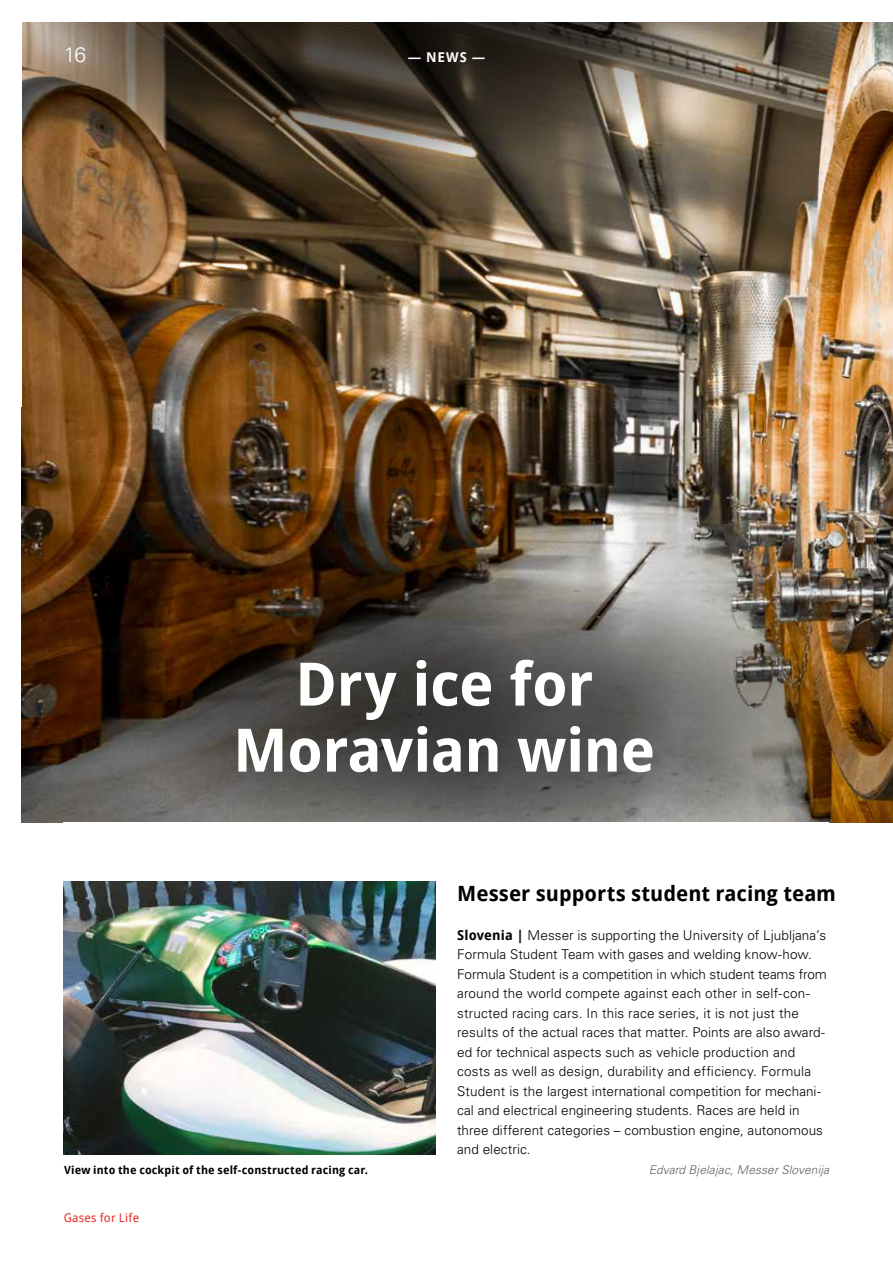
<style>
.page{position:relative;width:893px;height:1263px;background:#fff}
.page>*{position:absolute;margin:0;border:0;box-sizing:border-box;transform-origin:0 0}
.t1{font:700 60px/66px "Droid Sans";letter-spacing:-.01em;color:#fff;text-align:center}
.t2{font:700 21px "Droid Sans";color:#000}
.t3{font:300 21px "Univers CE";color:#fff}
.t4{font:300 13.5px/19.5px "Univers CE";letter-spacing:.005em;color:#000}
.t5{font:700 13.5px "Droid Sans";color:#fff}
.t6{font:italic 300 12px "Univers CE";letter-spacing:.01em;color:#626261}
.t7{font:12px "Droid Sans";letter-spacing:.02em;color:#e62d24}
.t8{font:700 11.25px "Droid Sans";letter-spacing:.01em;color:#000}
.s1{font-family:"Droid Sans";font-weight:700}
</style>
<div class="page">
<img style="left:21px;top:22px;width:872px;height:801px">
<img style="left:64px;top:881px;width:372px;height:273px">
<svg style="left:21px;top:22px;width:718px;height:152px;background:#584b3b"></svg>
<svg style="left:129px;top:576px;width:718px;height:294px;background:#5d5952"></svg>
<div style="left:64px;top:823px;width:765px;height:58px;background:#fff"></div>
<h2 class="t3" style="left:64px;top:43px;width:24px">16</h2>
<p class="t5" style="left:408px;top:49px;width:79px">— NEWS —</p>
<h1 class="t1" style="left:233px;top:652px;width:424px">Dry ice for<br>Moravian wine</h1>
<h2 class="t2" style="left:457px;top:881px;width:380px">Messer supports student racing team</h2>
<p class="t4" style="left:457px;top:925px;width:371px"><span class="s1">Slovenia |</span> Messer is supporting the University of Ljubljana’s Formula Student Team with gases and welding know-how.<br>Formula Student is a competition in which student teams from around the world compete against each other in self-con&shy;structed racing cars. In this race series, it is not just the results of the actual races that matter. Points are also award&shy;ed for technical aspects such as vehicle production and costs as well as design, durability and efficiency. Formula Student is the largest international competition for mechani&shy;cal and electrical engineering students. Races are held in three different categories – combustion engine, autonomous and electric.</p>
<p class="t8" style="left:64px;top:1163px;width:305px">View into the cockpit of the self-constructed racing car.</p>
<p class="t6" style="left:649px;top:1162px;width:182px">Edvard Bjelajac, Messer Slovenija</p>
<p class="t7" style="left:64px;top:1211px;width:77px">Gases for Life</p>
</div>
